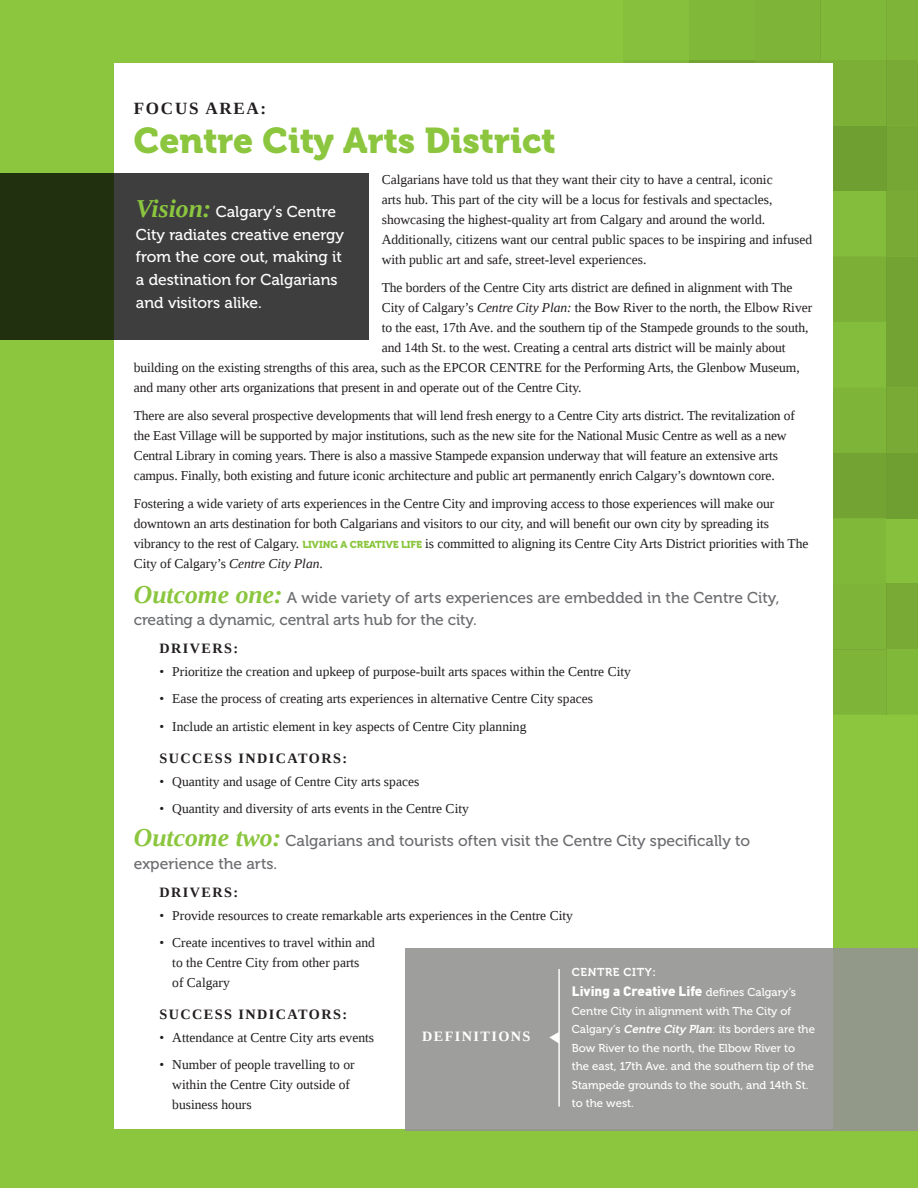
<style>
.page{position:relative;width:918px;height:1188px;background:#8bc63e}
.page>*{position:absolute;margin:0;border:0;box-sizing:border-box;transform-origin:0 0}
.t1{font:35.7px "Museo 900";color:#8bc63e}
.t2{font:700 17.1px "Liberation Serif";letter-spacing:.1em;color:#231f20}
.t3{font:15.6px/22.8px "Museo 500";color:#6c6d70}
.t4{font:15.6px/22.8px "Museo 500";color:#fff}
.t5{font:700 14.25px "Liberation Serif";letter-spacing:.1em;color:#231f20}
.t6{font:700 14.25px "Liberation Serif";letter-spacing:.1em;color:#fff}
.t7{font:13.5px/20px "Liberation Serif";letter-spacing:-.005em;color:#231f20}
.t8{font:900 13.5px "DIN";color:#fff}
.t9{font:11.4px/18.6px "Museo 500";color:#fff}
.t10{font:11.4px "Museo 700";letter-spacing:.05em;color:#fff}
.s1{font-style:italic}
.s2{font-family:"Museo 900";font-size:10.05px;color:#8bc63e}
.s3{font-family:"Liberation Serif";font-weight:700;font-style:italic;font-size:25.65px;color:#8bc63e}
.s4{font-family:"Museo 500";font-weight:400;font-size:11.4px}
.s5{font-family:"Museo 700";font-style:italic}
</style>
<div class="page">
<svg style="left:624px;top:0;width:294px;height:715px"></svg>
<div style="left:114px;top:64px;width:718px;height:1065px;background:#fff"></div>
<div style="left:405px;top:948px;width:513px;height:182px;background:linear-gradient(to right,#a19fa1,#979b90)"></div>
<hr style="left:558px;top:969px;width:2px;height:138px;background:#fff">
<svg style="left:549px;top:1032px;width:10px;height:12px"></svg>
<svg style="left:0;top:173px;width:368px;height:167px;background:#353930"></svg>
<p class="t2" style="left:134px;top:98px;width:134px">FOCUS AREA:</p>
<h1 class="t1" style="left:134px;top:121px;width:423px">Centre City Arts District</h1>
<p class="t7" style="left:382px;top:169px;width:432px">Calgarians have told us that they want their city to have a central, iconic<br>arts hub. This part of the city will be a locus for festivals and spectacles, showcasing the highest-quality art from Calgary and around the world.<br>Additionally, citizens want our central public spaces to be inspiring and infused with public art and safe, street-level experiences.</p>
<p class="t7" style="left:382px;top:277px;width:412px">The borders of the Centre City arts district are defined in alignment with The</p>
<p class="t7" style="left:382px;top:297px;width:432px">City of Calgary’s <span class="s1">Centre City Plan:</span> the Bow River to the north, the Elbow River</p>
<p class="t7" style="left:382px;top:317px;width:428px">to the east, 17th Ave. and the southern tip of the Stampede grounds to the south,</p>
<p class="t7" style="left:382px;top:337px;width:405px">and 14th St. to the west. Creating a central arts district will be mainly about</p>
<p class="t7" style="left:134px;top:357px;width:667px">building on the existing strengths of this area, such as the EPCOR CENTRE for the Performing Arts, the Glenbow Museum,</p>
<p class="t7" style="left:134px;top:377px;width:449px">and many other arts organizations that present in and operate out of the Centre City.</p>
<p class="t7" style="left:134px;top:406px;width:663px">There are also several prospective developments that will lend fresh energy to a Centre City arts district. The revitalization of the East Village will be supported by major institutions, such as the new site for the National Music Centre as well as a new Central Library in coming years. There is also a massive Stampede expansion underway that will feature an extensive arts campus. Finally, both existing and future iconic architecture and public art permanently enrich Calgary’s downtown core.</p>
<p class="t7" style="left:134px;top:494px;width:676px">Fostering a wide variety of arts experiences in the Centre City and improving access to those experiences will make our downtown an arts destination for both Calgarians and visitors to our city, and will benefit our own city by spreading its vibrancy to the rest of Calgary. <span class="s2">LIVING A CREATIVE LIFE</span> is committed to aligning its Centre City Arts District priorities with The City of Calgary’s <span class="s1">Centre City Plan</span>.</p>
<p class="t3" style="left:134px;top:586px;width:647px"><span class="s3">Outcome one:</span> A wide variety of arts experiences are embedded in the Centre City, creating a dynamic, central arts hub for the city.</p>
<p class="t5" style="left:159px;top:641px;width:80px">DRIVERS:</p>
<p class="t7" style="left:159px;top:661px;width:473px">• Prioritize the creation and upkeep of purpose-built arts spaces within the Centre City</p>
<p class="t7" style="left:159px;top:689px;width:435px">• Ease the process of creating arts experiences in alternative Centre City spaces</p>
<p class="t7" style="left:159px;top:716px;width:369px">• Include an artistic element in key aspects of Centre City planning</p>
<p class="t5" style="left:159px;top:750px;width:189px">SUCCESS INDICATORS:</p>
<p class="t7" style="left:159px;top:771px;width:261px">• Quantity and usage of Centre City arts spaces</p>
<p class="t7" style="left:159px;top:798px;width:311px">• Quantity and diversity of arts events in the Centre City</p>
<p class="t3" style="left:134px;top:830px;width:618px"><span class="s3">Outcome two:</span> Calgarians and tourists often visit the Centre City specifically to experience the arts.</p>
<p class="t5" style="left:159px;top:884px;width:80px">DRIVERS:</p>
<p class="t7" style="left:159px;top:905px;width:415px">• Provide resources to create remarkable arts experiences in the Centre City</p>
<p class="t7" style="left:172px;top:932px;width:204px;text-indent:-13px">• Create incentives to travel within and to the Centre City from other parts<br>of Calgary</p>
<p class="t5" style="left:159px;top:1007px;width:189px">SUCCESS INDICATORS:</p>
<p class="t7" style="left:159px;top:1027px;width:216px">• Attendance at Centre City arts events</p>
<p class="t7" style="left:172px;top:1055px;width:184px;text-indent:-13px">• Number of people travelling to or within the Centre City outside of business hours</p>
<p class="t4" style="left:136px;top:200px;width:210px"><span class="s3">Vision:</span> Calgary’s Centre<br>City radiates creative energy from the core out, making it a destination for Calgarians and visitors alike.</p>
<p class="t10" style="left:572px;top:966px;width:86px">CENTRE CITY:</p>
<p class="t8" style="left:572px;top:982px;width:226px">Living a Creative Life <span class="s4">defines Calgary’s</span></p>
<p class="t9" style="left:572px;top:1002px;width:245px">Centre City in alignment with The City of Calgary’s <span class="s5">Centre City Plan</span>: its borders are the Bow River to the north, the Elbow River to the east, 17th Ave. and the southern tip of the Stampede grounds to the south, and 14th St. to the west.</p>
<p class="t6" style="left:422px;top:1028px;width:110px">DEFINITIONS</p>
</div>
